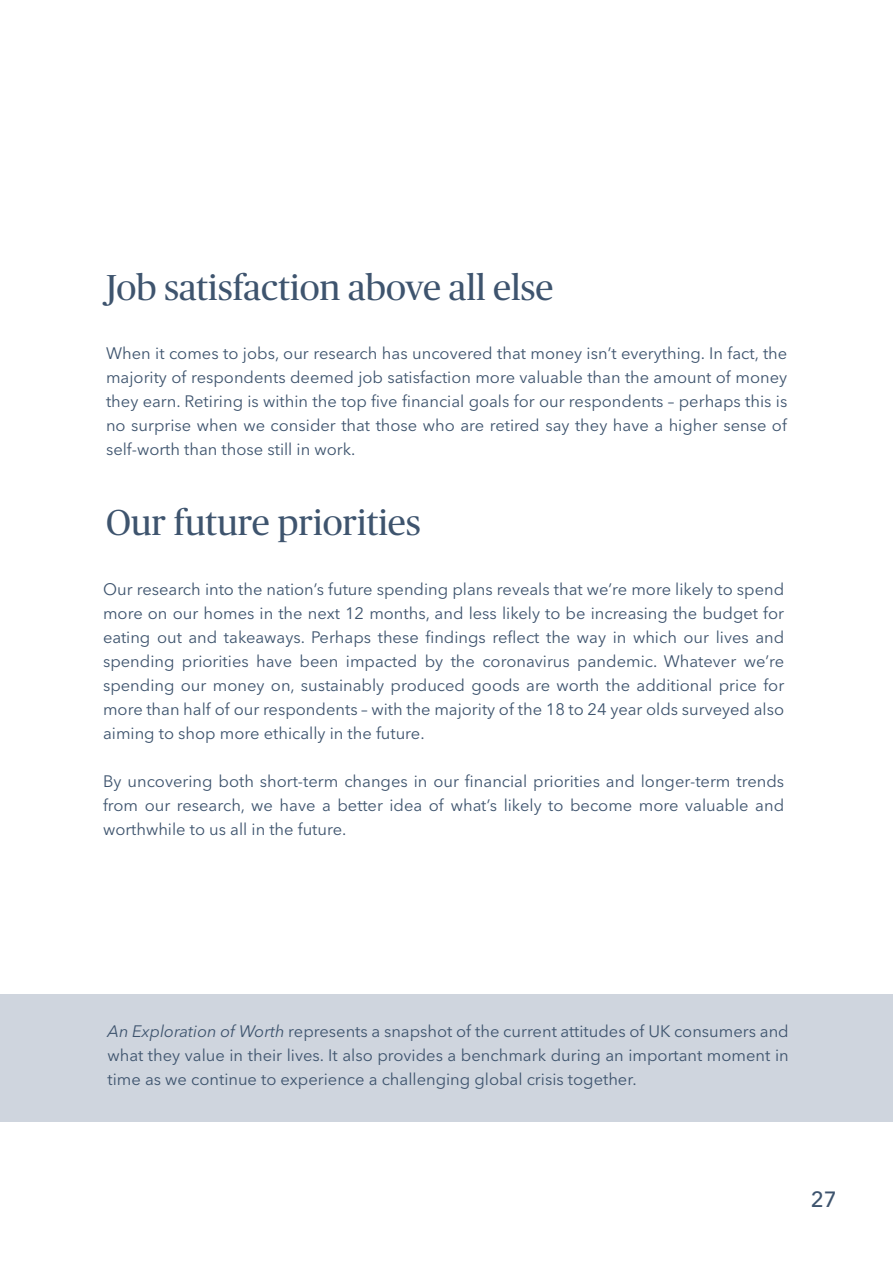
<style>
.page{position:relative;width:893px;height:1263px;background:#fff}
.page>*{position:absolute;margin:0;border:0;box-sizing:border-box;transform-origin:0 0}
.t1{font:36px "Publico";color:#3e546e}
.t2{font:500 21.9px "Avenir Next LT Pro";color:#3e546e}
.t3{font:16.5px/24px "Avenir Next LT Pro";color:#3e546e;text-align:justify}
.s1{font-style:italic}
</style>
<div class="page">
<div style="left:0;top:994px;width:893px;height:127px;background:#cfd5de"></div>
<h1 class="t1" style="left:106px;top:268px;width:449px">Job satisfaction above all else</h1>
<p class="t3" style="left:106px;top:342px;width:683px">When it comes to jobs, our research has uncovered that money isn’t everything. In fact, the majority of respondents deemed job satisfaction more valuable than the amount of money they earn. Retiring is within the top five financial goals for our respondents – perhaps this is no surprise when we consider that those who are retired say they have a higher sense of self-worth than those still in work.</p>
<h1 class="t1" style="left:106px;top:502px;width:316px">Our future priorities</h1>
<p class="t3" style="left:103px;top:577px;width:683px">Our research into the nation’s future spending plans reveals that we’re more likely to spend more on our homes in the next 12 months, and less likely to be increasing the budget for eating out and takeaways. Perhaps these findings reflect the way in which our lives and spending priorities have been impacted by the coronavirus pandemic. Whatever we’re spending our money on, sustainably produced goods are worth the additional price for more than half of our respondents – with the majority of the 18 to 24 year olds surveyed also aiming to shop more ethically in the future.</p>
<p class="t3" style="left:103px;top:769px;width:683px">By uncovering both short-term changes in our financial priorities and longer-term trends from our research, we have a better idea of what’s likely to become more valuable and worthwhile to us all in the future.</p>
<p class="t3" style="left:108px;top:1019px;width:683px"><span class="s1">An Exploration of Worth</span> represents a snapshot of the current attitudes of UK consumers and what they value in their lives. It also provides a benchmark during an important moment in time as we continue to experience a challenging global crisis together.</p>
<h2 class="t2" style="left:811px;top:1186px;width:28px">27</h2>
</div>
